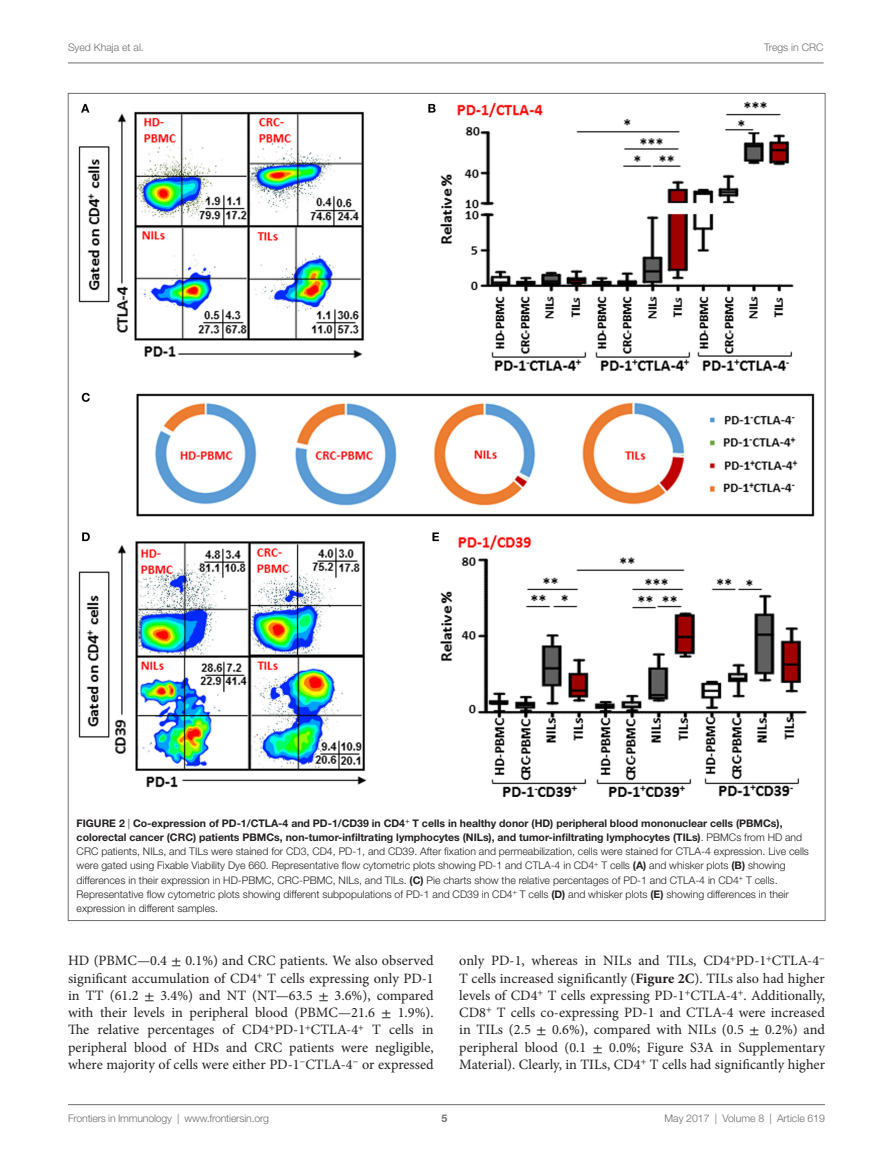
<style>
.page{position:relative;width:893px;height:1170px;background:#fff}
.page>*{position:absolute;margin:0;border:0;box-sizing:border-box;transform-origin:0 0}
.t1{font:14.25px/17.2px "Minion Pro";color:#231f20;text-align:justify}
.t2{font:300 10.5px/14.2px "Helvetica Neue LT Std";color:#231f20}
.t3{font:700 10.5px/14.2px "Helvetica Neue LT Std";color:#231f20}
.t4{font:300 10.5px "Helvetica Neue LT Std";letter-spacing:-.015em;color:#6c6d70}
.t5{font:700 10.5px "Helvetica Neue LT Std";color:#6c6d70}
.s1{font-weight:300}
.s2{font-weight:700}
.s3{font-family:"STIX General"}
</style>
<div class="page">
<img style="left:79px;top:102px;width:735px;height:694px">
<hr style="left:68px;top:1104px;width:757px;height:1px;background:#6c6d70">
<hr style="left:68px;top:63px;width:755px;height:1px;background:#6c6d70">
<p class="t4" style="left:68px;top:41px;width:77px">Syed Khaja et al.</p>
<p class="t4" style="left:764px;top:41px;width:61px">Tregs in CRC</p>
<p class="t3" style="left:77px;top:815px;width:707px">FIG URE 2 <span class="s1">|</span> Co-expression of PD-1/CTLA-4 and PD-1/CD39 in CD4<sup>+</sup> T cells in healthy donor (HD) peripheral blood mononuclear cells (PBMCs), colorectal cancer (CRC</p>
<p class="t2" style="left:77px;top:829px;width:734px;text-indent:116px"><span class="s2">) patients PBMCs, non-tumor-infiltrating lymphocytes (NILs), and tumor-infiltrating lymphocytes (TILs)</span>. PBMCs from HD and CRC patients, NILs, and TILs were stained for CD3, CD4, PD-1, and CD39. After fixation and permeabilization, cells were stained for CTLA-4 expression. Live cells were gated using Fixable Viability Dye 660. Representative flow cytometric plots showing PD-1 and CTLA-4 in CD4<sup>+</sup> T cells <span class="s2">(A)</span> and whisker plots <span class="s2">(B)</span> showing differences in their expression in HD-PBMC, CRC-PBMC, NILs, and TILs. <span class="s2">(C)</span> Pie charts show the relative percentages of PD-1 and CTLA-4 in CD4<sup>+</sup> T cells.<br>Representative flow cytometric plots showing different subpopulations of PD-1 and CD39 in CD4<sup>+</sup> T cells <span class="s2">(D)</span> and whisker plots <span class="s2">(E)</span> showing differences in their expression in different samples.</p>
<p class="t1" style="left:68px;top:952px;width:367px">HD (PBMC—0.4 <span class="s3">±</span> 0.1%) and CRC patients. We also observed significant accumulation of CD4<sup>+</sup> T cells expressing only PD-1 in TT (61.2 <span class="s3">±</span> 3.4%) and NT (NT—63.5 <span class="s3">±</span> 3.6%), compared with their levels in peripheral blood (PBMC—21.6 <span class="s3">±</span> 1.9%).<br>The relative percentages of CD4<sup>+</sup>PD-1<sup>+</sup>CTLA-4<sup>+</sup> T cells in peripheral blood of HDs and CRC patients were negligible, where majority of cells were either PD-1<sup>−</sup>CTLA-4<sup>−</sup> or expressed</p>
<p class="t1" style="left:459px;top:952px;width:367px">only PD-1, whereas in NILs and TILs, CD4<sup>+</sup>PD-1<sup>+</sup>CTLA-4<sup>− </sup>T cells increased significantly (<span class="s2">Figure 2C</span>). TILs also had higher levels of CD4<sup>+</sup> T cells expressing PD-1<sup>+</sup>CTLA-4<sup>+</sup>. Additionally, CD8<sup>+</sup> T cells co-expressing PD-1 and CTLA-4 were increased in TILs (2.5 <span class="s3">±</span> 0.6%), compared with NILs (0.5 <span class="s3">±</span> 0.2%) and peripheral blood (0.1 <span class="s3">±</span> 0.0%; Figure S3A in Supplementary Material). Clearly, in TILs, CD4<sup>+</sup> T cells had significantly higher</p>
<p class="t4" style="left:68px;top:1111px;width:203px">Frontiers in Immunology | www.frontiersin.org</p>
<p class="t4" style="left:665px;top:1111px;width:162px">May 2017 | Volume 8 | Article 619</p>
<p class="t5" style="left:441px;top:1111px;width:7px">5</p>
</div>
